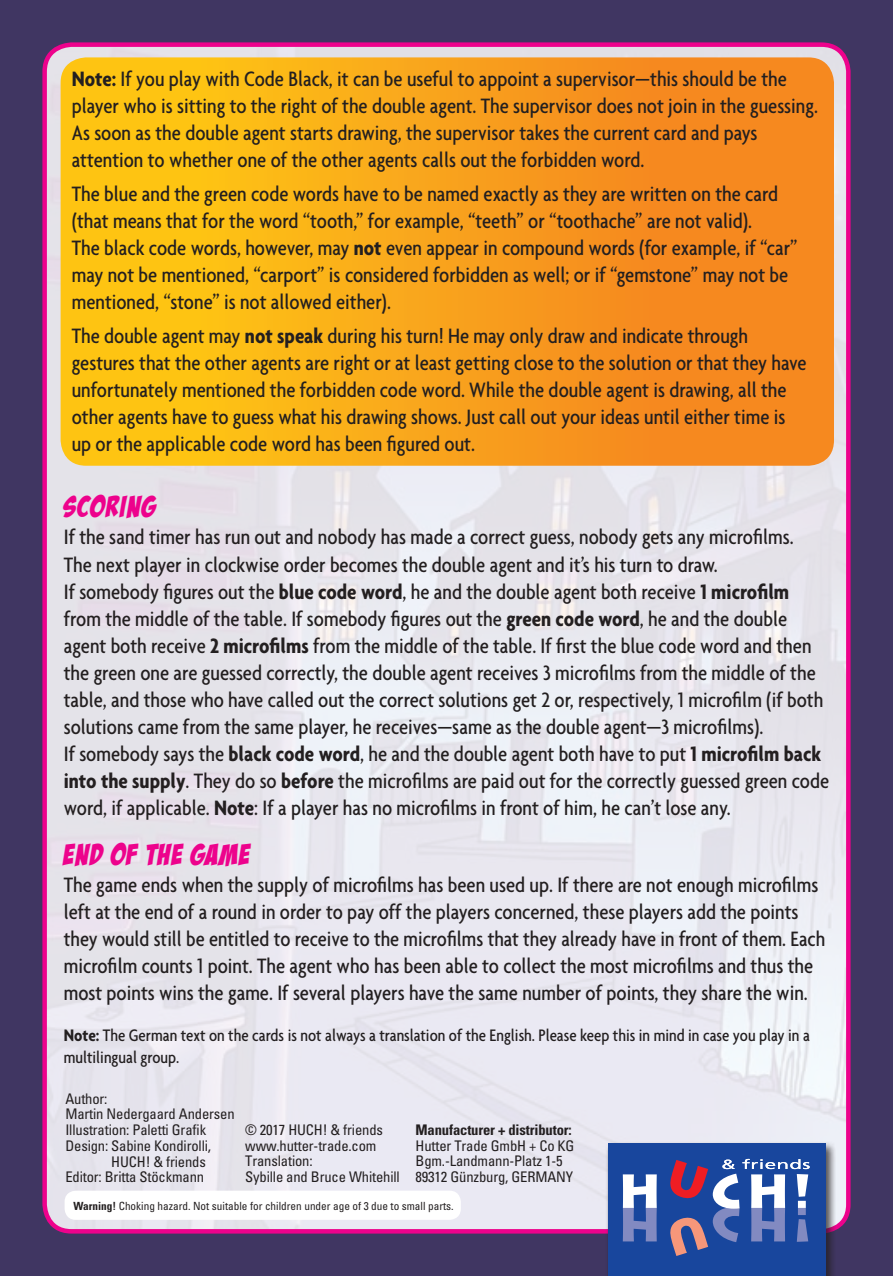
<style>
.page{position:relative;width:893px;height:1276px;background:#403662}
.page>*{position:absolute;margin:0;border:0;box-sizing:border-box;transform-origin:0 0}
.t1{font:29.25px "Bada Boom BB";letter-spacing:.05em;color:#ed028c}
.t2{font:500 condensed 22.5px/27px "Agenda";color:#231f20}
.t3{font:500 condensed 18px/21.6px "Agenda";color:#231f20}
.t4{font:condensed 14.62px/15.8px "Univers";letter-spacing:-.01em;color:#231f20}
.t5{font:700 condensed 14.62px "Univers";letter-spacing:-.01em;color:#231f20}
.t6{font:condensed 11.25px "Univers";color:#231f20}
.s1{font-weight:700}
</style>
<div class="page">
<div style="left:45px;top:45px;width:803px;height:1186px;background:linear-gradient(to right,#e7e3eb,#eaeaf1);border-radius:27px"></div>
<svg style="left:61px;top:57px;width:773px;height:409px;background:#f9a41b"></svg>
<div style="left:605px;top:1141px;width:231px;height:135px;background:#231f20;opacity:.75"></div>
<div style="left:608px;top:1143px;width:217px;height:133px;background:#18469d"></div>
<svg style="left:623px;top:1174px;width:34px;height:67px"></svg>
<svg style="left:670px;top:1159px;width:140px;height:97px"></svg>
<div style="left:65px;top:1190px;width:396px;height:29px;background:#fff;border-radius:11px"></div>
<p class="t2" style="left:72px;top:65px;width:748px"><span class="s1">Note:</span> If you play with Code Black, it can be useful to appoint a supervisor—this should be the player who is sitting to the right of the double agent. The supervisor does not join in the guessing.<br>As soon as the double agent starts drawing, the supervisor takes the current card and pays attention to whether one of the other agents calls out the forbidden word.</p>
<p class="t2" style="left:72px;top:180px;width:727px">The blue and the green code words have to be named exactly as they are written on the card (that means that for the word “tooth,” for example, “teeth” or “toothache” are not valid).<br>The black code words, however, may <span class="s1">not</span> even appear in compound words (for example, if “car” may not be mentioned, “carport” is considered forbidden as well; or if “gemstone” may not be mentioned, “stone” is not allowed either).</p>
<p class="t2" style="left:72px;top:321px;width:736px">The double agent may <span class="s1">not speak</span> during his turn! He may only draw and indicate through gestures that the other agents are right or at least getting close to the solution or that they have unfortunately mentioned the forbidden code word. While the double agent is drawing, all the other agents have to guess what his drawing shows. Just call out your ideas until either time is up or the applicable code word has been figured out.</p>
<h1 class="t1" style="left:64px;top:491px;width:94px">SCORING</h1>
<p class="t2" style="left:64px;top:523px;width:767px">If the sand timer has run out and nobody has made a correct guess, nobody gets any microfilms.<br>The next player in clockwise order becomes the double agent and it’s his turn to draw.<br>If somebody figures out the <span class="s1">blue code word</span>, he and the double agent both receive <span class="s1">1 microfilm </span>from the middle of the table. If somebody figures out the <span class="s1">green code word</span>, he and the double agent both receive <span class="s1">2 microfilms</span> from the middle of the table. If first the blue code word and then the green one are guessed correctly, the double agent receives 3 microfilms from the middle of the table, and those who have called out the correct solutions get 2 or, respectively, 1 microfilm (if both solutions came from the same player, he receives—same as the double agent—3 microfilms).<br>If somebody says the <span class="s1">black code word</span>, he and the double agent both have to put <span class="s1">1 microfilm back into the supply</span>. They do so <span class="s1">before</span> the microfilms are paid out for the correctly guessed green code word, if applicable. <span class="s1">Note</span>: If a player has no microfilms in front of him, he can’t lose any.</p>
<h1 class="t1" style="left:64px;top:839px;width:188px">END OF THE GAME</h1>
<p class="t2" style="left:64px;top:871px;width:763px">The game ends when the supply of microfilms has been used up. If there are not enough microfilms left at the end of a round in order to pay off the players concerned, these players add the points they would still be entitled to receive to the microfilms that they already have in front of them. Each microfilm counts 1 point. The agent who has been able to collect the most microfilms and thus the most points wins the game. If several players have the same number of points, they share the win.</p>
<p class="t3" style="left:64px;top:1024px;width:748px"><span class="s1">Note:</span> The German text on the cards is not always a translation of the English. Please keep this in mind in case you play in a multilingual group.</p>
<p class="t4" style="left:65px;top:1090px;width:44px">Author:</p>
<p class="t4" style="left:65px;top:1106px;width:171px">Martin Nedergaard Andersen</p>
<p class="t4" style="left:65px;top:1121px;width:142px">Illustration: Paletti Grafik</p>
<p class="t4" style="left:65px;top:1137px;width:147px">Design: Sabine Kondirolli,</p>
<p class="t4" style="left:111px;top:1153px;width:96px">HUCH! &amp; friends</p>
<p class="t4" style="left:65px;top:1169px;width:140px">Editor: Britta Stöckmann</p>
<p class="t4" style="left:245px;top:1121px;width:156px">© 2017 HUCH! &amp; friends www.hutter-trade.com<br>Translation:<br>Sybille and Bruce Whitehill</p>
<p class="t5" style="left:416px;top:1120px;width:158px">Manufacturer + distributor:</p>
<p class="t4" style="left:416px;top:1137px;width:160px">Hutter Trade GmbH + Co KG<br>Bgm.-Landmann-Platz 1-5<br>89312 Günzburg, GERMANY</p>
<p class="t6" style="left:73px;top:1198px;width:382px"><span class="s1">Warning!</span> Choking hazard. Not suitable for children under age of 3 due to small parts.</p>
</div>
